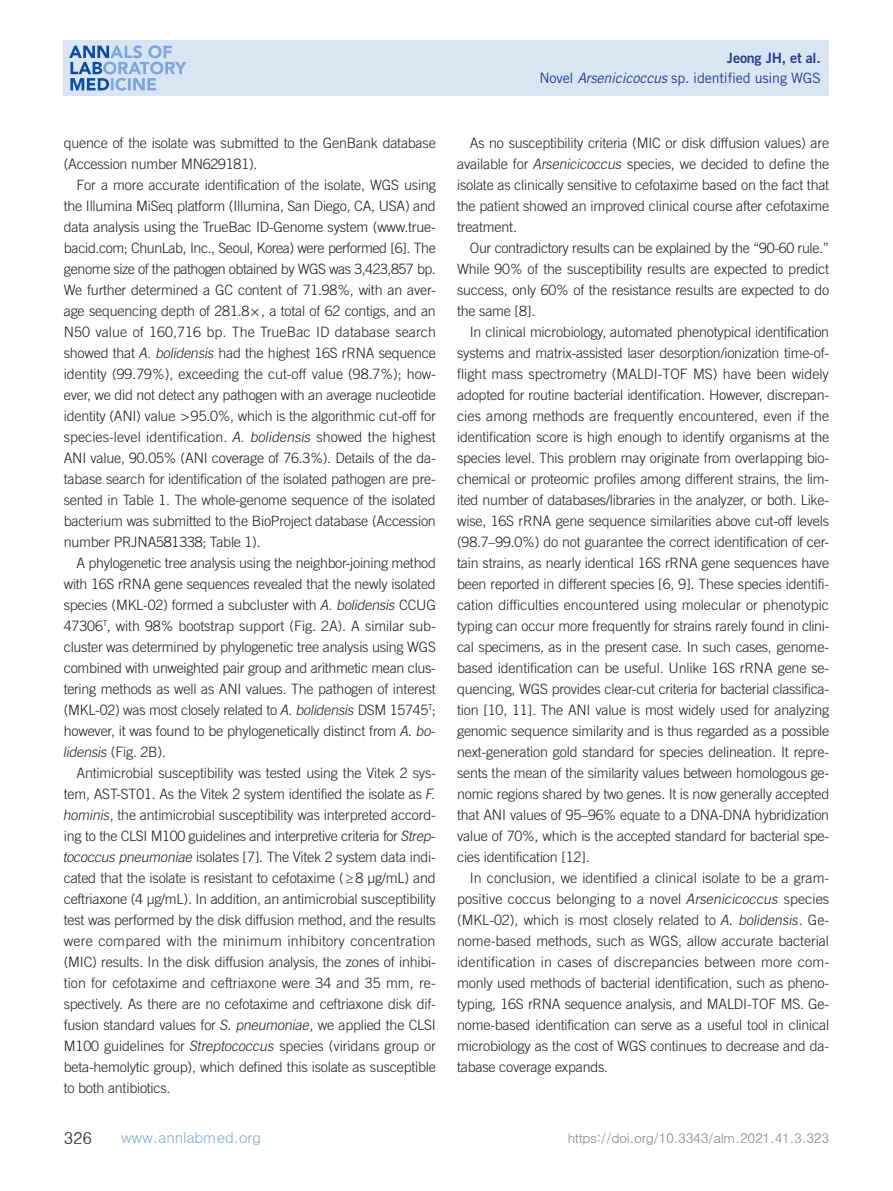
<style>
.page{position:relative;width:893px;height:1191px;background:#fff}
.page>*{position:absolute;margin:0;border:0;box-sizing:border-box;transform-origin:0 0}
.t1{font:16.5px "Dotum";color:#231f20}
.t2{font:15px "Dotum";letter-spacing:-.02em;color:#7ca7d8}
.본문{font:300 14.25px/21px "Trade Gothic LT Std";letter-spacing:-.015em;color:#231f20;text-align:justify}
.t3{font:14.25px "Trade Gothic LT Std";letter-spacing:-.015em;color:#253f8e}
.t4{font:14.25px "Trade Gothic LT Std Bd 2";letter-spacing:-.015em;color:#253f8e}
.t5{font:13.5px "Dotum";letter-spacing:-.03em;color:#808285}
.s1{font-style:italic}
</style>
<div class="page">
<div style="left:64px;top:40px;width:765px;height:56px;background:#dae5f4"></div>
<svg style="left:69px;top:45px;width:118px;height:46px"></svg>
<p class="본문" style="left:64px;top:132px;width:373px">quence of the isolate was submitted to the GenBank database (Accession number MN629181).</p>
<p class="본문" style="left:64px;top:174px;width:374px;text-indent:13px">For a more accurate identification of the isolate, WGS using the Illumina MiSeq platform (Illumina, San Diego, CA, USA) and data analysis using the TrueBac ID-Genome system (www.true&shy;bacid.com; ChunLab, Inc., Seoul, Korea) were performed [6]. The genome size of the pathogen obtained by WGS was 3,423,857 bp.<br>We further determined a GC content of 71.98%, with an aver&shy;age sequencing depth of 281.8×, a total of 62 contigs, and an N50 value of 160,716 bp. The TrueBac ID database search showed that <span class="s1">A. bolidensis</span> had the highest 16S rRNA sequence identity (99.79%), exceeding the cut-off value (98.7%); how&shy;ever, we did not detect any pathogen with an average nucleotide identity (ANI) value &gt;95.0%, which is the algorithmic cut-off for species-level identification. <span class="s1">A. bolidensis</span> showed the highest ANI value, 90.05% (ANI coverage of 76.3%). Details of the da&shy;tabase search for identification of the isolated pathogen are pre&shy;sented in Table 1. The whole-genome sequence of the isolated bacterium was submitted to the BioProject database (Accession number PRJNA581338; Table 1).</p>
<p class="본문" style="left:63px;top:552px;width:376px;text-align:left;text-indent:14px">A phylogenetic tree analysis using the neighbor-joining method with 16S rRNA gene sequences revealed that the newly isolated species (MKL-02) formed a subcluster with <span class="s1">A. bolidensis</span> CCUG 47306<sup>T</sup>, with 98% bootstrap support (Fig. 2A). A similar sub&shy;cluster was determined by phylogenetic tree analysis using WGS combined with unweighted pair group and arithmetic mean clus&shy;tering methods as well as ANI values. The pathogen of interest (MKL-02) was most closely related to <span class="s1">A.bolidensis</span> DSM 15745<sup>T</sup>; however, it was found to be phylogenetically distinct from <span class="s1">A. bo&shy;lidensis</span> (Fig. 2B).</p>
<p class="본문" style="left:63px;top:762px;width:376px;text-align:left;text-indent:14px">Antimicrobial susceptibility was tested using the Vitek 2 sys&shy;tem, AST-ST01. As the Vitek 2 system identified the isolate as <span class="s1">F. hominis</span>, the antimicrobial susceptibility was interpreted accord&shy;ing to the CLSI M100 guidelines and interpretive criteria for <span class="s1">Strep&shy;tococcus pneumoniae</span> isolates [7]. The Vitek 2 system data indi&shy;cated that the isolate is resistant to cefotaxime (≥8 µg/mL) and ceftriaxone (4 µg/mL). In addition, an antimicrobial susceptibility test was performed by the disk diffusion method, and the results were compared with the minimum inhibitory concentration (MIC) results. In the disk diffusion analysis, the zones of inhibi&shy;tion for cefotaxime and ceftriaxone were 34 and 35 mm, re&shy;spectively. As there are no cefotaxime and ceftriaxone disk dif&shy;fusion standard values for <span class="s1">S. pneumoniae</span>, we applied the CLSI M100 guidelines for <span class="s1">Streptococcus</span> species (viridans group or beta-hemolytic group), which defined this isolate as susceptible to both antibiotics.</p>
<p class="t4" style="left:727px;top:49px;width:95px">Jeong JH, et al.</p>
<p class="t3" style="left:540px;top:69px;width:283px">Novel <span class="s1">Arsenicicoccus</span> sp. identified using WGS</p>
<p class="본문" style="left:457px;top:132px;width:374px;text-indent:13px">As no susceptibility criteria (MIC or disk diffusion values) are available for <span class="s1">Arsenicicoccus</span> species, we decided to define the isolate as clinically sensitive to cefotaxime based on the fact that the patient showed an improved clinical course after cefotaxime treatment.</p>
<p class="본문" style="left:457px;top:237px;width:374px;text-indent:13px">Our contradictory results can be explained by the “90-60 rule.” While 90% of the susceptibility results are expected to predict success, only 60% of the resistance results are expected to do the same [8].</p>
<p class="본문" style="left:457px;top:321px;width:374px;text-indent:13px">In clinical microbiology, automated phenotypical identification systems and matrix-assisted laser desorption/ionization time-of&shy;flight mass spectrometry (MALDI-TOF MS) have been widely adopted for routine bacterial identification. However, discrepan&shy;cies among methods are frequently encountered, even if the identification score is high enough to identify organisms at the species level. This problem may originate from overlapping bio&shy;chemical or proteomic profiles among different strains, the lim&shy;ited number of databases/libraries in the analyzer, or both. Like&shy;wise, 16S rRNA gene sequence similarities above cut-off levels (98.7–99.0%) do not guarantee the correct identification of cer&shy;tain strains, as nearly identical 16S rRNA gene sequences have been reported in different species [6, 9]. These species identifi&shy;cation difficulties encountered using molecular or phenotypic typing can occur more frequently for strains rarely found in clini&shy;cal specimens, as in the present case. In such cases, genome&shy;based identification can be useful. Unlike 16S rRNA gene se&shy;quencing, WGS provides clear-cut criteria for bacterial classifica&shy;tion [10, 11]. The ANI value is most widely used for analyzing genomic sequence similarity and is thus regarded as a possible next-generation gold standard for species delineation. It repre&shy;sents the mean of the similarity values between homologous ge&shy;nomic regions shared by two genes. It is now generally accepted that ANI values of 95–96% equate to a DNA-DNA hybridization value of 70%, which is the accepted standard for bacterial spe&shy;cies identification [12].</p>
<p class="본문" style="left:457px;top:867px;width:374px;text-indent:13px">In conclusion, we identified a clinical isolate to be a gram&shy;positive coccus belonging to a novel <span class="s1">Arsenicicoccus</span> species (MKL-02), which is most closely related to <span class="s1">A. bolidensis</span>. Ge&shy;nome-based methods, such as WGS, allow accurate bacterial identification in cases of discrepancies between more com&shy;monly used methods of bacterial identification, such as pheno&shy;typing, 16S rRNA sequence analysis, and MALDI-TOF MS. Ge&shy;nome-based identification can serve as a useful tool in clinical microbiology as the cost of WGS continues to decrease and da&shy;tabase coverage expands.</p>
<p class="t1" style="left:64px;top:1129px;width:30px">326</p>
<p class="t2" style="left:121px;top:1130px;width:142px">www.annlabmed.org</p>
<p class="t5" style="left:568px;top:1131px;width:263px">https://doi.org/10.3343/alm.2021.41.3.323</p>
</div>
